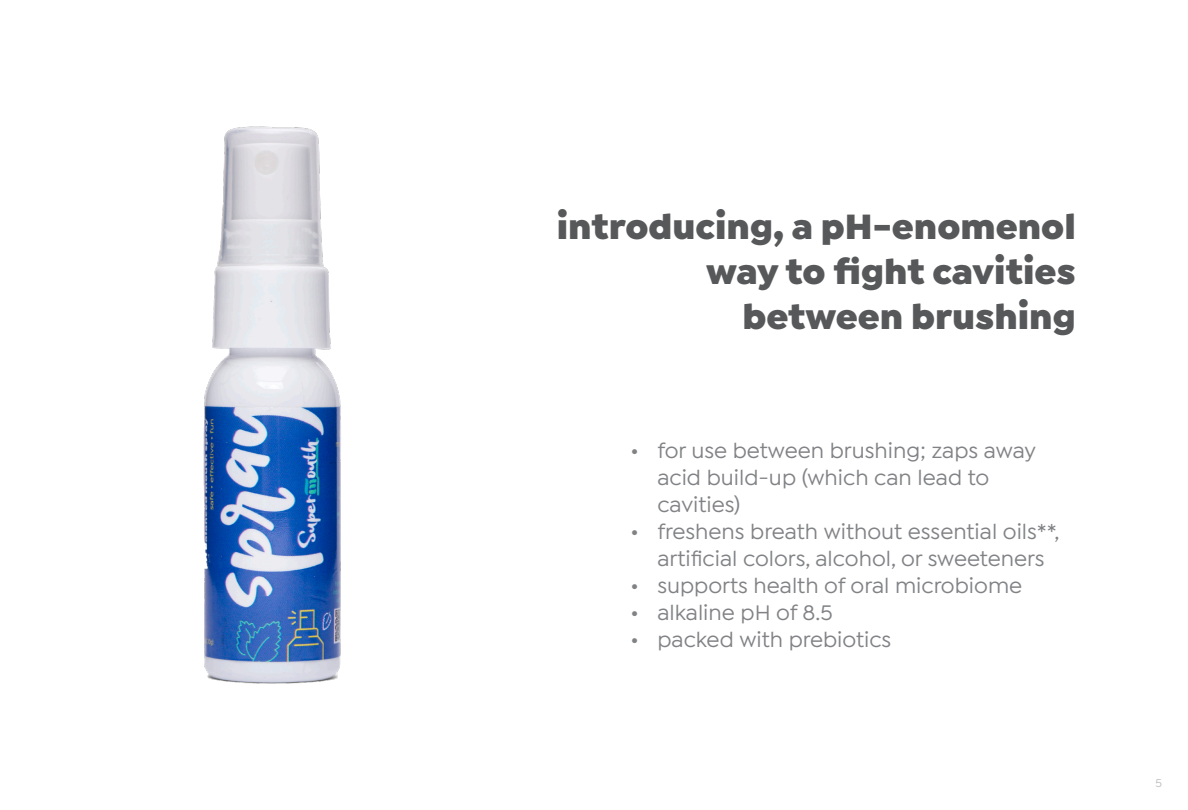
<style>
.page{position:relative;width:1188px;height:810px;background:#fff}
.page>*{position:absolute;margin:0;border:0;box-sizing:border-box;transform-origin:0 0}
.t1{font:900 37.5px/45px "Isidora Sans";color:#57585a;text-align:right}
.t2{font:500 22.5px/27px "Isidora Sans";color:#808285}
.t3{font:500 12px "Isidora Sans";color:#bfbebe}
</style>
<div class="page">
<img style="left:203px;top:126px;width:138px;height:558px">
<p class="t1" style="left:557px;top:204px;width:521px">introducing, a pH-enomenol way to fight cavities</p>
<p class="t1" style="left:742px;top:294px;width:335px">between brushing</p>
<p class="t2" style="left:657px;top:437px;width:380px;text-indent:-27px">• for use between brushing; zaps away acid build-up (which can lead to cavities)</p>
<p class="t2" style="left:630px;top:518px;width:431px;text-align:center">• freshens breath without essential oils**, artificial colors, alcohol, or sweeteners</p>
<p class="t2" style="left:630px;top:572px;width:393px">• supports health of oral microbiome</p>
<p class="t2" style="left:630px;top:599px;width:204px">• alkaline pH of 8.5</p>
<p class="t2" style="left:630px;top:626px;width:262px">• packed with prebiotics</p>
<p class="t3" style="left:1156px;top:776px;width:8px">5</p>
</div>
